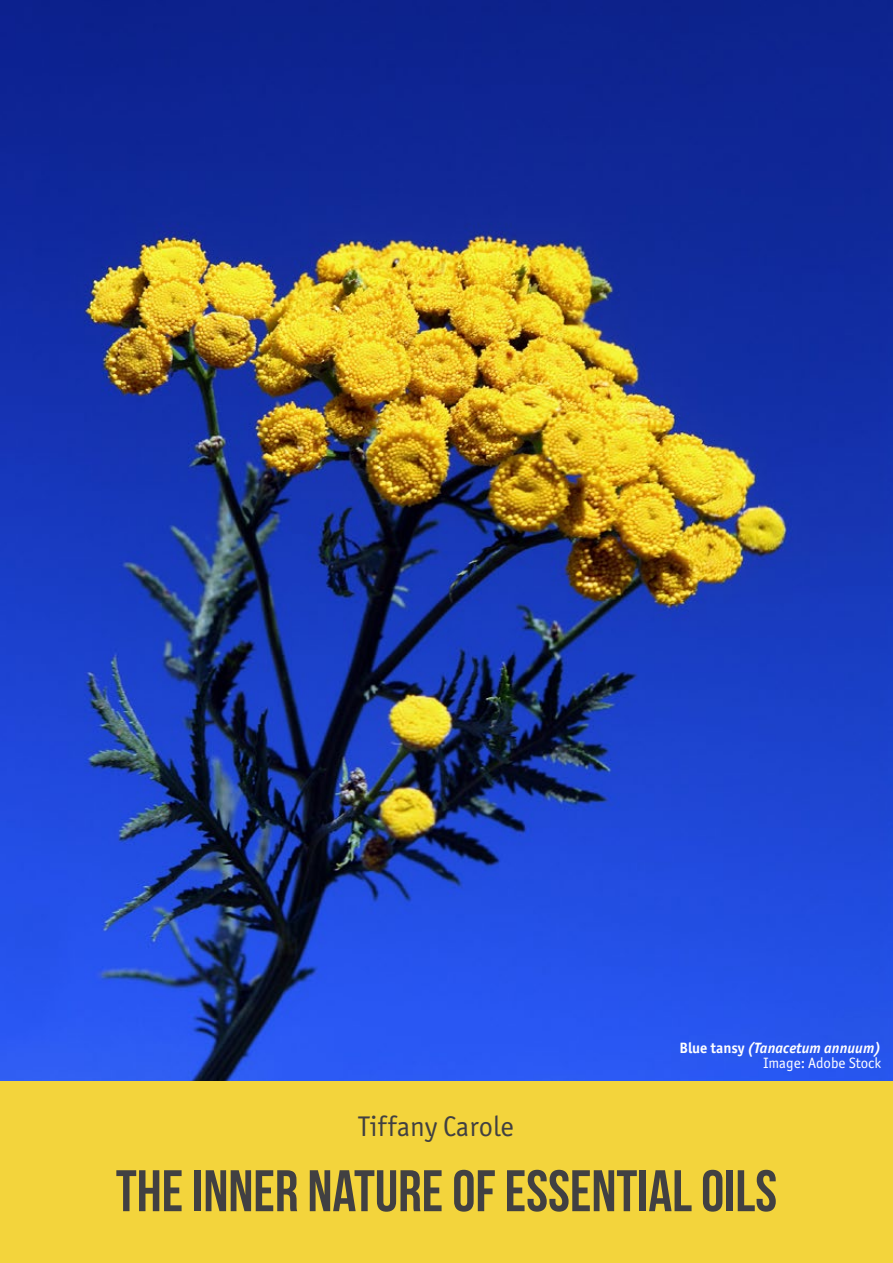
<style>
.page{position:relative;width:893px;height:1263px;background:#fff}
.page>*{position:absolute;margin:0;border:0;box-sizing:border-box;transform-origin:0 0}
.t1{font:58.5px "Bebas Neue";color:#414042}
.t2{font:28.5px "Officina San Itc TCE";color:#414042}
.t3{font:italic 700 15px/15px "Officina San Itc TCE";color:#fff;text-align:right}
.s1{font-style:normal}
.s2{font-weight:400;font-style:normal}
</style>
<div class="page">
<img style="left:0;top:0;width:893px;height:1081px">
<div style="left:0;top:1081px;width:893px;height:182px;background:#f3d43c"></div>
<h2 class="t2" style="left:358px;top:1110px;width:157px">Tiffany Carole</h2>
<p class="t3" style="left:679px;top:1041px;width:203px"><span class="s1">Blue tansy</span> (Tanacetum annuum)<br><span class="s2">Image: Adobe Stock</span></p>
<h1 class="t1" style="left:116px;top:1159px;width:663px">THE INNER NATURE OF ESSENTIAL OILS</h1>
</div>
